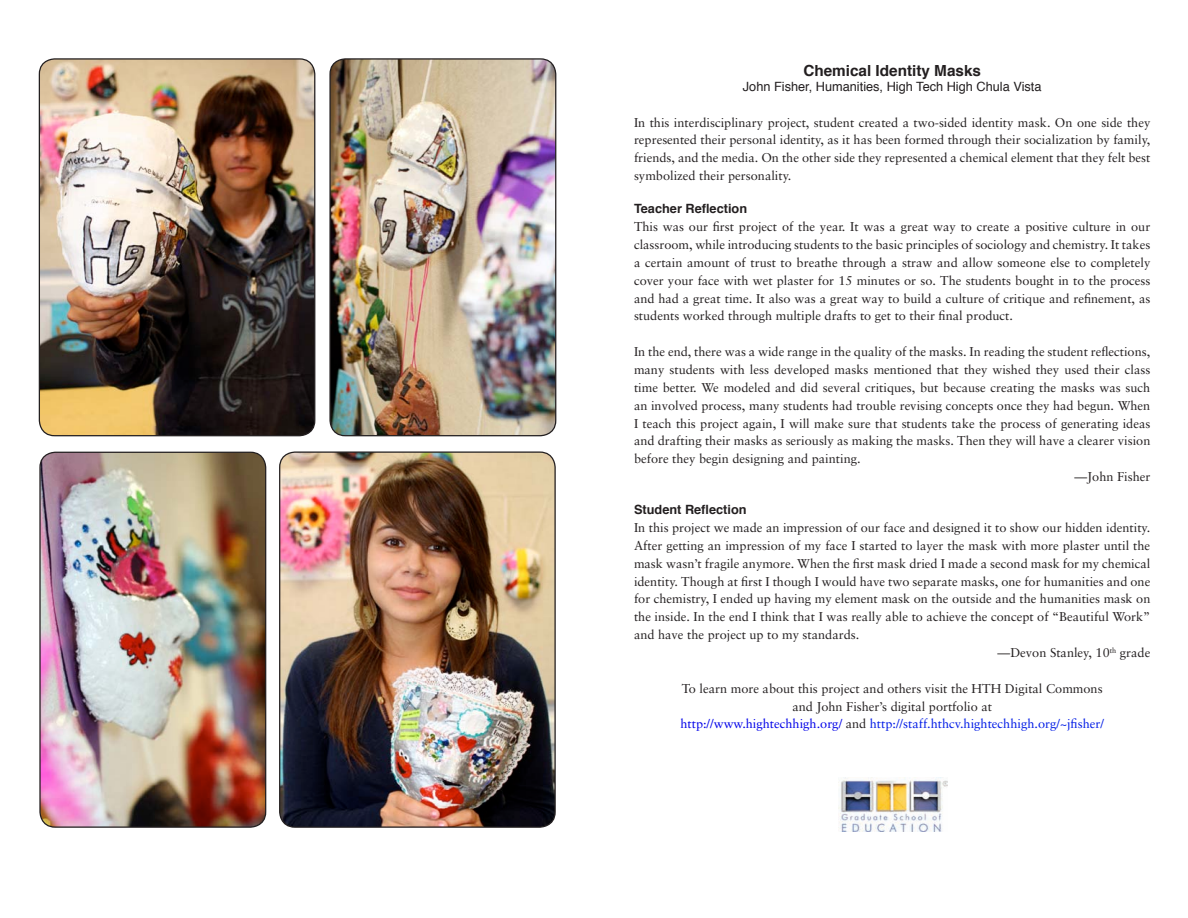
<style>
.page{position:relative;width:1188px;height:918px;background:#fff}
.page>*{position:absolute;margin:0;border:0;box-sizing:border-box;transform-origin:0 0}
.t1{font:700 15.3px "Helvetica";color:#231f20}
.t2{font:12.75px/17.9px "Sabon";color:#231f20;text-align:justify}
.t3{font:12.75px "Helvetica";color:#231f20}
.t4{font:700 12.75px "Helvetica";color:#231f20}
.s1{font-family:"Helvetica";font-weight:700}
.s2{color:#0000e8}
.s3{color:#001be6}
</style>
<div class="page">
<img style="left:39px;top:59px;width:276px;height:377px">
<div style="left:39px;top:58px;width:276px;height:378px;border:1px solid #231f20;border-radius:15px"></div>
<img style="left:331px;top:59px;width:225px;height:377px">
<div style="left:329px;top:58px;width:227px;height:378px;border:1px solid #231f20;border-radius:15px"></div>
<img style="left:280px;top:453px;width:275px;height:374px">
<div style="left:279px;top:451px;width:277px;height:377px;border:1px solid #231f20;border-radius:15px"></div>
<img style="left:40px;top:452px;width:226px;height:375px">
<div style="left:39px;top:452px;width:227px;height:376px;border:1px solid #231f20;border-radius:15px"></div>
<img style="left:839px;top:777px;width:108px;height:55px">
<p class="t1" style="left:803px;top:58px;width:179px">Chemical Identity Masks</p>
<p class="t3" style="left:743px;top:77px;width:300px">John Fisher, Humanities, High Tech High Chula Vista</p>
<p class="t2" style="left:634px;top:113px;width:518px">In this interdisciplinary project, student created a two-sided identity mask. On one side they represented their personal identity, as it has been formed through their socialization by family, friends, and the media. On the other side they represented a chemical element that they felt best symbolized their personality.</p>
<p class="t2" style="left:634px;top:200px;width:518px;text-align:left"><span class="s1">Teacher Reflection<br></span>This was our first project of the year. It was a great way to create a positive culture in our classroom, while introducing students to the basic principles of sociology and chemistry. It takes a certain amount of trust to breathe through a straw and allow someone else to completely cover your face with wet plaster for 15 minutes or so. The students bought in to the process and had a great time. It also was a great way to build a culture of critique and refinement, as students worked through multiple drafts to get to their final product.</p>
<p class="t2" style="left:634px;top:343px;width:518px">In the end, there was a wide range in the quality of the masks. In reading the student reflections,</p>
<p class="t2" style="left:634px;top:360px;width:518px">many students with less developed masks mentioned that they wished they used their class</p>
<p class="t2" style="left:634px;top:378px;width:518px">time better. We modeled and did several critiques, but because creating the masks was such</p>
<p class="t2" style="left:634px;top:396px;width:518px">an involved process, many students had trouble revising concepts once they had begun. When</p>
<p class="t2" style="left:634px;top:414px;width:518px">I teach this project again, I will make sure that students take the process of generating ideas</p>
<p class="t2" style="left:634px;top:432px;width:518px">and drafting their masks as seriously as making the masks. Then they will have a clearer vision</p>
<p class="t2" style="left:634px;top:450px;width:228px">before they begin designing and painting.</p>
<p class="t2" style="left:1075px;top:468px;width:77px">—John Fisher</p>
<p class="t4" style="left:634px;top:499px;width:114px">Student Reflection</p>
<p class="t2" style="left:634px;top:519px;width:518px">In this project we made an impression of our face and designed it to show our hidden identity.</p>
<p class="t2" style="left:634px;top:536px;width:518px">After getting an impression of my face I started to layer the mask with more plaster until the</p>
<p class="t2" style="left:634px;top:554px;width:518px">mask wasn’t fragile anymore. When the first mask dried I made a second mask for my chemical</p>
<p class="t2" style="left:634px;top:572px;width:518px">identity. Though at first I though I would have two separate masks, one for humanities and one</p>
<p class="t2" style="left:634px;top:590px;width:518px">for chemistry, I ended up having my element mask on the outside and the humanities mask on</p>
<p class="t2" style="left:634px;top:608px;width:518px">the inside. In the end I think that I was really able to achieve the concept of “Beautiful Work”</p>
<p class="t2" style="left:634px;top:626px;width:227px">and have the project up to my standards.</p>
<p class="t2" style="left:998px;top:644px;width:154px">—Devon Stanley, 10<sup>th</sup> grade</p>
<p class="t2" style="left:680px;top:679px;width:425px;text-align:center">To learn more about this project and others visit the HTH Digital Commons and John Fisher’s digital portfolio at<br><span class="s2">http://www.hightechhigh.org/</span> and <span class="s3">http://staff.hthcv.hightechhigh.org/~jfisher/</span></p>
</div>
